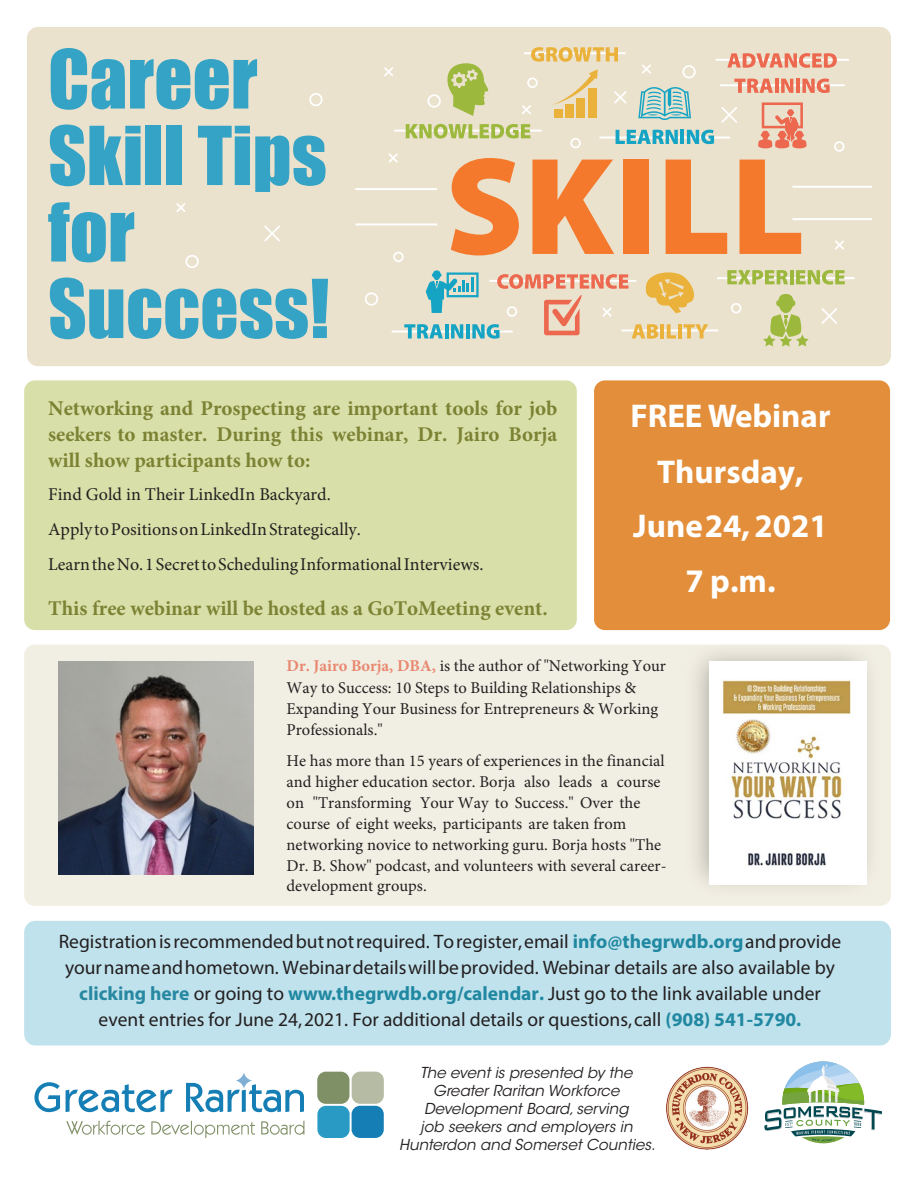
<style>
.page{position:relative;width:918px;height:1188px;background:#fff}
.page>*{position:absolute;margin:0;border:0;box-sizing:border-box;transform-origin:0 0}
.t1{font:75px/76.5px "Impact";color:#35a3c5}
.t2{font:700 33px/54.9px "Myriad Pro";color:#fff;text-align:center}
.t3{font:700 21px/26px "Minion Pro";color:#7c8233;text-align:justify}
.t4{font:700 21px "Minion Pro";color:#7d8334}
.t5{font:19.5px/25.8px "Myriad Pro";color:#231f20;text-align:center}
.t6{font:18px/35px "Minion Pro";color:#231f20}
.t7{font:16.5px/20.9px "Minion Pro";letter-spacing:.005em;color:#231f20}
.t8{font:italic 15px/18px "ITC Avant Garde Std";color:#231f20;text-align:center}
.s1{font-weight:700;color:#e98871}
.s2{font-weight:700;color:#2188a1}
.s3{font-weight:700;color:#2888a1}
</style>
<div class="page">
<svg style="left:66px;top:1121px;width:79px;height:14px"></svg>
<svg style="left:151px;top:1121px;width:104px;height:17px"></svg>
<svg style="left:261px;top:1121px;width:43px;height:14px"></svg>
<div style="left:317px;top:1072px;width:32px;height:32px;background:#7f8f66;border-radius:9px"></div>
<div style="left:352px;top:1072px;width:32px;height:32px;background:#b6bca4;border-radius:9px"></div>
<div style="left:317px;top:1106px;width:33px;height:32px;background:#289ac4;border-radius:9px"></div>
<div style="left:352px;top:1106px;width:32px;height:32px;background:#147eb5;border-radius:9px"></div>
<svg style="left:34px;top:1082px;width:26px;height:30px"></svg>
<svg style="left:66px;top:1084px;width:107px;height:28px"></svg>
<svg style="left:186px;top:1073px;width:118px;height:39px"></svg>
<svg style="left:764px;top:1061px;width:118px;height:83px"></svg>
<img style="left:666px;top:1066px;width:83px;height:84px">
<div style="left:594px;top:380px;width:296px;height:250px;background:#e38e3a;border-radius:11px"></div>
<div style="left:24px;top:380px;width:553px;height:250px;background:#d8dfa8;border-radius:11px"></div>
<div style="left:24px;top:645px;width:867px;height:261px;background:#f1eee3;border-radius:11px"></div>
<div style="left:24px;top:921px;width:867px;height:124px;background:#c0e2ed;border-radius:11px"></div>
<div style="left:27px;top:27px;width:864px;height:339px;background:#ebe2ce;border-radius:11px"></div>
<img style="left:676px;top:644px;width:213px;height:262px">
<hr style="left:621px;top:330px;width:97px;height:1px;background:#fff">
<hr style="left:717px;top:277px;width:138px;height:2px;background:#fff">
<hr style="left:392px;top:331px;width:121px;height:2px;background:#fff">
<hr style="left:715px;top:59px;width:134px;height:2px;background:#fff">
<hr style="left:720px;top:84px;width:125px;height:2px;background:#fff">
<hr style="left:394px;top:130px;width:148px;height:2px;background:#fff">
<hr style="left:599px;top:137px;width:131px;height:2px;background:#fff">
<hr style="left:524px;top:52px;width:102px;height:2px;background:#fff">
<svg style="left:614px;top:91px;width:13px;height:12px"></svg>
<svg style="left:365px;top:292px;width:13px;height:14px"></svg>
<svg style="left:682px;top:65px;width:14px;height:13px"></svg>
<svg style="left:834px;top:141px;width:11px;height:11px"></svg>
<svg style="left:393px;top:252px;width:11px;height:10px"></svg>
<svg style="left:570px;top:138px;width:11px;height:10px"></svg>
<svg style="left:527px;top:78px;width:11px;height:10px"></svg>
<svg style="left:731px;top:303px;width:10px;height:10px"></svg>
<svg style="left:522px;top:105px;width:9px;height:9px"></svg>
<svg style="left:389px;top:153px;width:9px;height:10px"></svg>
<svg style="left:176px;top:203px;width:10px;height:9px"></svg>
<svg style="left:721px;top:107px;width:16px;height:16px"></svg>
<svg style="left:406px;top:124px;width:124px;height:15px"></svg>
<svg style="left:727px;top:53px;width:110px;height:15px"></svg>
<svg style="left:734px;top:79px;width:39px;height:14px"></svg>
<hr style="left:775px;top:79px;width:4px;height:14px;background:#ec684e">
<svg style="left:781px;top:79px;width:12px;height:14px"></svg>
<hr style="left:796px;top:79px;width:4px;height:14px;background:#ec684e">
<svg style="left:802px;top:79px;width:28px;height:14px"></svg>
<svg style="left:531px;top:47px;width:87px;height:15px"></svg>
<svg style="left:616px;top:130px;width:62px;height:14px"></svg>
<hr style="left:680px;top:130px;width:4px;height:14px;background:#16a4c4">
<svg style="left:687px;top:130px;width:27px;height:14px"></svg>
<svg style="left:727px;top:270px;width:61px;height:14px"></svg>
<hr style="left:790px;top:270px;width:3px;height:14px;background:#9cb93e">
<svg style="left:796px;top:270px;width:49px;height:15px"></svg>
<svg style="left:642px;top:64px;width:9px;height:10px"></svg>
<svg style="left:835px;top:240px;width:9px;height:10px"></svg>
<svg style="left:384px;top:67px;width:9px;height:9px"></svg>
<svg style="left:185px;top:255px;width:14px;height:13px"></svg>
<svg style="left:309px;top:93px;width:14px;height:13px"></svg>
<svg style="left:821px;top:308px;width:16px;height:16px"></svg>
<svg style="left:264px;top:226px;width:16px;height:15px"></svg>
<svg style="left:451px;top:158px;width:68px;height:97px"></svg>
<svg style="left:532px;top:160px;width:82px;height:94px"></svg>
<div style="left:623px;top:160px;width:25px;height:94px;background:#f4792c"></div>
<svg style="left:666px;top:160px;width:61px;height:94px"></svg>
<svg style="left:740px;top:160px;width:61px;height:94px"></svg>
<svg style="left:428px;top:63px;width:61px;height:53px"></svg>
<div style="left:555px;top:109px;width:8px;height:9px;background:#eab23b"></div>
<div style="left:565px;top:104px;width:9px;height:14px;background:#eab23b"></div>
<div style="left:577px;top:98px;width:8px;height:20px;background:#eab23b"></div>
<div style="left:589px;top:89px;width:8px;height:29px;background:#eab23b"></div>
<svg style="left:553px;top:69px;width:45px;height:36px"></svg>
<svg style="left:638px;top:87px;width:53px;height:33px"></svg>
<svg style="left:763px;top:294px;width:46px;height:53px"></svg>
<svg style="left:758px;top:102px;width:49px;height:47px"></svg>
<svg style="left:404px;top:270px;width:304px;height:69px"></svg>
<hr style="left:792px;top:186px;width:80px;height:2px;background:#fff">
<hr style="left:792px;top:218px;width:80px;height:2px;background:#fff">
<hr style="left:355px;top:188px;width:82px;height:2px;background:#fff">
<hr style="left:355px;top:223px;width:82px;height:2px;background:#fff">
<img style="left:59px;top:661px;width:195px;height:213px">
<img style="left:710px;top:661px;width:157px;height:224px">
<h1 class="t1" style="left:48px;top:39px;width:283px">Career<br>Skill Tips for<br>Success!</h1>
<p class="t3" style="left:48px;top:395px;width:511px">Networking and Prospecting are important tools for job seekers to master. During this webinar, Dr. Jairo Borja will show participants how to:</p>
<p class="t6" style="left:48px;top:477px;width:437px">Find Gold in Their LinkedIn Backyard.<br>Apply to Positions on LinkedIn Strategically.<br>Learn the No. 1 Secret to Scheduling Informational Interviews.</p>
<p class="t4" style="left:48px;top:594px;width:501px">This free webinar will be hosted as a GoToMeeting event.</p>
<h2 class="t2" style="left:630px;top:388px;width:202px">FREE Webinar<br>Thursday,<br>June 24, 2021<br>7 p.m.</h2>
<p class="t7" style="left:287px;top:656px;width:381px"><span class="s1">Dr. Jairo Borja, DBA,</span> is the author of "Networking Your Way to Success: 10 Steps to Building Relationships &amp; Expanding Your Business for Entrepreneurs &amp; Working Professionals."</p>
<p class="t7" style="left:287px;top:751px;width:382px">He has more than 15 years of experiences in the financial and higher education sector. Borja also leads a course on "Transforming Your Way to Success." Over the course of eight weeks, participants are taken from networking novice to networking guru. Borja hosts "The Dr. B. Show" podcast, and volunteers with several career&shy;development groups.</p>
<p class="t5" style="left:59px;top:929px;width:784px">Registration is recommended but not required. To register, email <span class="s2">info@thegrwdb.org</span>and provide your name and hometown. Webinar details will be provided. Webinar details are also available by <span class="s3">clicking here</span> or going to <span class="s2">www.thegrwdb.org/calendar.</span> Just go to the link available under event entries for June 24, 2021. For additional details or questions, call <span class="s2">(908) 541-5790.</span></p>
<p class="t8" style="left:399px;top:1064px;width:258px">The event is presented by the<br>Greater Raritan Workforce<br>Development Board, serving<br>job seekers and employers in<br>Hunterdon and Somerset Counties.</p>
</div>
